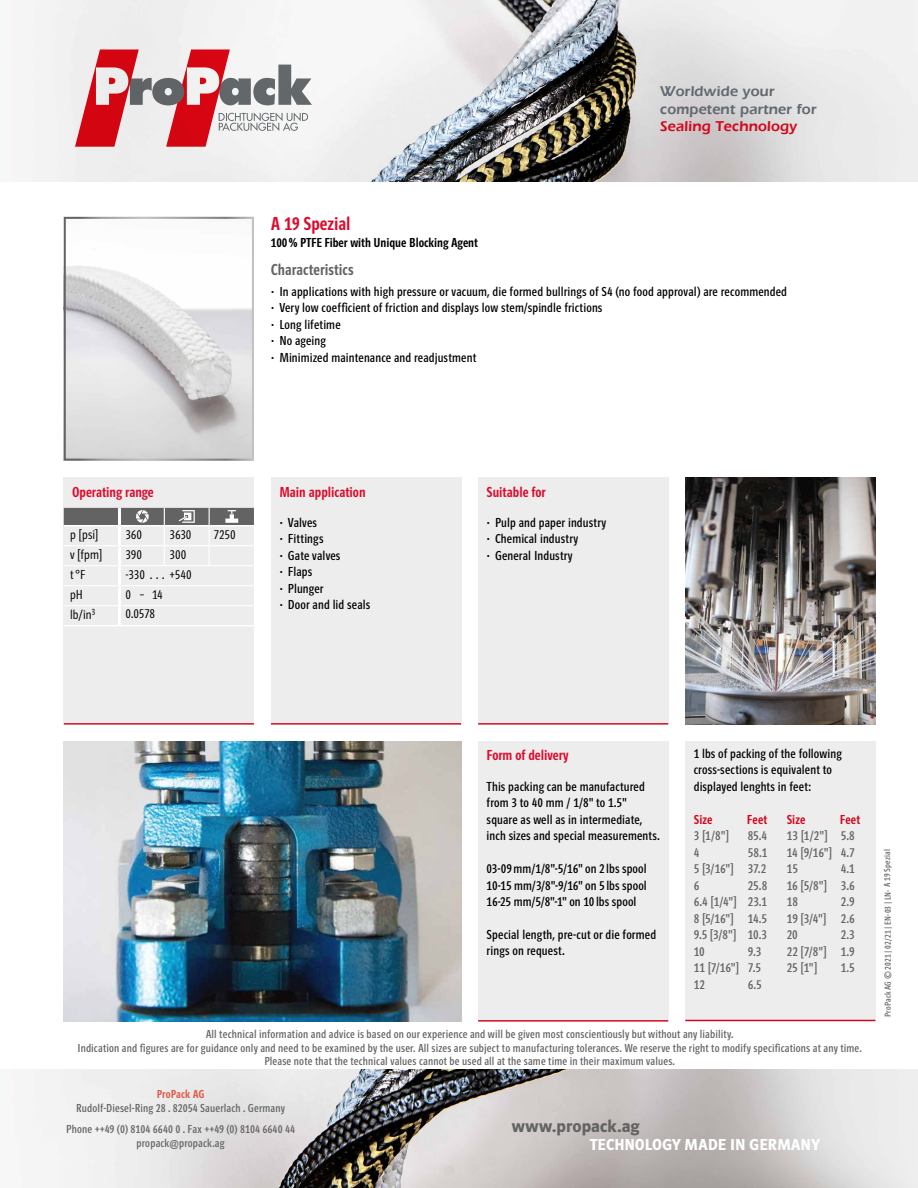
<style>
.page{position:relative;width:918px;height:1188px;background:#fff}
.page>*{position:absolute;margin:0;border:0;box-sizing:border-box;transform-origin:0 0}
.t1{font:19.5px "Polo Eng R Krftg";color:#de0a2c}
.t2{font:18px "Polo 11 K Hfett";letter-spacing:.005em;color:#646363}
.t3{font:16.5px "Polo 11 K Hfett";letter-spacing:.005em;color:#fff}
.t4{font:16.5px "Polo Eng R Krftg";letter-spacing:.005em;color:#646363}
.t5{font:15px "Polo Eng R Krftg";color:#de0a2c}
.t6{font:14.7px/17.5px "Erie Black Plain";color:#626972}
.t7{font:14.7px "Erie Black Plain";color:#d2091e}
.t8{font:13.5px/16.5px "Polo Eng R Buch";letter-spacing:.01em;color:#000}
.t9{font:13.5px/16.5px "Polo Eng R Buch";letter-spacing:.01em;color:#646363;text-align:justify}
.t10{font:13.5px/20px "Polo Eng R Leicht";letter-spacing:.01em;color:#000}
.t11{font:13.5px "Polo Eng R Krftg";color:#000}
.t12{font:13.5px "Polo Eng R Krftg";letter-spacing:.015em;color:#d2091e}
.t13{font:12px/13.5px "Polo Eng R Buch";letter-spacing:.015em;color:#646363;text-align:center}
.t14{font:12px "Polo Eng R Krftg";letter-spacing:.015em;color:#de5948}
.t15{font:9px "Polo Eng R Buch";letter-spacing:.02em;color:#646363}
.s1{font-family:"Helvetica Neue";font-weight:500}
</style>
<div class="page">
<img style="left:0;top:1070px;width:918px;height:118px">
<img style="left:0;top:0;width:918px;height:182px">
<svg style="left:75px;top:50px;width:237px;height:97px"></svg>
<div style="left:64px;top:477px;width:190px;height:246px;background:#ededed"></div>
<div style="left:271px;top:477px;width:190px;height:246px;background:#ededed"></div>
<div style="left:478px;top:477px;width:190px;height:246px;background:#ededed"></div>
<div style="left:478px;top:742px;width:190px;height:278px;background:#ededed"></div>
<hr style="left:64px;top:723px;width:190px;height:2px;background:#d2091e">
<hr style="left:478px;top:723px;width:190px;height:2px;background:#d2091e">
<hr style="left:478px;top:1020px;width:190px;height:2px;background:#d2091e">
<hr style="left:271px;top:723px;width:190px;height:2px;background:#d2091e">
<div style="left:685px;top:741px;width:190px;height:278px;background:#ededed"></div>
<hr style="left:685px;top:1020px;width:190px;height:1px;background:#d2091e">
<svg style="left:64px;top:508px;width:190px;height:118px"></svg>
<img style="left:685px;top:477px;width:190px;height:248px">
<img style="left:67px;top:266px;width:184px;height:192px">
<div style="left:64px;top:217px;width:190px;height:244px;border:2px solid #fff"></div>
<img style="left:64px;top:741px;width:397px;height:281px">
<h1 class="t1" style="left:271px;top:213px;width:81px">A 19 Spezial</h1>
<p class="t11" style="left:271px;top:235px;width:209px">100% PTFE Fiber with Unique Blocking Agent</p>
<p class="t4" style="left:271px;top:261px;width:84px">Characteristics</p>
<p class="t6" style="left:660px;top:82px;width:158px">Worldwide your competent partner for</p>
<p class="t7" style="left:660px;top:118px;width:139px">Sealing Technology</p>
<p class="t8" style="left:271px;top:283px;width:518px"><span class="s1">∙</span> In applications with high pressure or vacuum, die formed bullrings of S4 (no food approval) are recommended <span class="s1">∙</span> Very low coefficient of friction and displays low stem/spindle frictions<br><span class="s1">∙</span> Long lifetime<br><span class="s1">∙</span> No ageing<br><span class="s1">∙</span> Minimized maintenance and readjustment</p>
<p class="t5" style="left:72px;top:484px;width:83px">Operating range</p>
<p class="t5" style="left:279px;top:484px;width:88px">Main application</p>
<p class="t5" style="left:487px;top:484px;width:61px">Suitable for</p>
<p class="t10" style="left:70px;top:525px;width:33px">p [psi] v [fpm] t°F</p>
<p class="t10" style="left:125px;top:525px;width:18px">360</p>
<p class="t10" style="left:170px;top:525px;width:23px">3630</p>
<p class="t10" style="left:214px;top:525px;width:23px">7250</p>
<p class="t10" style="left:125px;top:545px;width:18px">390</p>
<p class="t10" style="left:170px;top:545px;width:18px">300</p>
<p class="t10" style="left:125px;top:565px;width:68px">-330 … +540</p>
<p class="t10" style="left:70px;top:585px;width:14px">pH</p>
<p class="t10" style="left:140px;top:585px;width:6px">–</p>
<p class="t10" style="left:70px;top:605px;width:27px">lb/in<sup>3</sup></p>
<p class="t10" style="left:125px;top:585px;width:7px">0</p>
<p class="t10" style="left:152px;top:585px;width:12px">14</p>
<p class="t10" style="left:125px;top:604px;width:31px">0.0578</p>
<p class="t8" style="left:279px;top:514px;width:92px"><span class="s1">∙</span> Valves<br><span class="s1">∙</span> Fittings<br><span class="s1">∙</span> Gate valves<br><span class="s1">∙</span> Flaps<br><span class="s1">∙</span> Plunger<br><span class="s1">∙</span> Door and lid seals</p>
<p class="t8" style="left:487px;top:514px;width:121px"><span class="s1">∙</span> Pulp and paper industry <span class="s1">∙</span> Chemical industry<br><span class="s1">∙</span> General Industry</p>
<p class="t5" style="left:487px;top:747px;width:83px">Form of delivery</p>
<p class="t8" style="left:487px;top:778px;width:175px">This packing can be manufactured from 3 to 40 mm / 1/8" to 1.5" square as well as in intermediate, inch sizes and special measurements.</p>
<p class="t8" style="left:487px;top:861px;width:162px;text-align:justify">03-09mm/1/8"-5/16" on 2 lbs spool 10-15 mm/3/8"-9/16" on 5 lbs spool 16-25 mm/5/8"-1" on 10 lbs spool</p>
<p class="t8" style="left:487px;top:927px;width:171px">Special length, pre-cut or die formed rings on request.</p>
<p class="t8" style="left:694px;top:745px;width:150px">1 lbs of packing of the following cross-sections is equivalent to displayed lenghts in feet:</p>
<p class="t12" style="left:694px;top:812px;width:20px">Size</p>
<p class="t12" style="left:747px;top:812px;width:22px">Feet</p>
<p class="t12" style="left:787px;top:812px;width:20px">Size</p>
<p class="t12" style="left:840px;top:812px;width:22px">Feet</p>
<p class="t9" style="left:694px;top:828px;width:37px">3 [1/8"]</p>
<p class="t9" style="left:748px;top:828px;width:21px">85.4</p>
<p class="t9" style="left:694px;top:844px;width:7px">4</p>
<p class="t9" style="left:694px;top:844px;width:75px;text-indent:54px">58.1<br>5 [3/16"] 37.2<br>6</p>
<p class="t9" style="left:694px;top:877px;width:75px;text-indent:54px">25.8<br>6.4 [1/4"] 23.1<br>8 [5/16"] 14.5<br>9.5 [3/8"] 10.3<br>10</p>
<p class="t9" style="left:694px;top:943px;width:69px;text-indent:54px">9.3<br>11 [7/16"] 7.5<br>12</p>
<p class="t9" style="left:748px;top:976px;width:15px">6.5</p>
<p class="t9" style="left:787px;top:828px;width:69px">13 [1/2"] 5.8<br>14 [9/16"] 4.7<br>15</p>
<p class="t9" style="left:787px;top:861px;width:69px;text-indent:54px">4.1<br>16 [5/8"] 3.6<br>18</p>
<p class="t9" style="left:787px;top:894px;width:69px;text-indent:54px">2.9<br>19 [3/4"] 2.6<br>20</p>
<p class="t9" style="left:787px;top:927px;width:69px;text-indent:54px">2.3<br>22 [7/8"] 1.9<br>25 [1"]</p>
<p class="t9" style="left:841px;top:960px;width:15px">1.5</p>
<p class="t13" style="left:78px;top:1028px;width:786px">All technical information and advice is based on our experience and will be given most conscientiously but without any liability.<br>Indication and figures are for guidance only and need to be examined by the user. All sizes are subject to manufacturing tolerances. We reserve the right to modify specifications at any time.<br>Please note that the technical values cannot be used all at the same time in their maximum values.</p>
<p class="t14" style="left:157px;top:1087px;width:49px">ProPack AG</p>
<p class="t13" style="left:66px;top:1098px;width:230px;line-height:21px">Rudolf-Diesel-Ring 28 . 82054 Sauerlach . Germany<br>Phone ++49 (0) 8104 6640 0 . Fax ++49 (0) 8104 6640 44</p>
<p class="t13" style="left:137px;top:1137px;width:90px">propack@propack.ag</p>
<h2 class="t2" style="left:512px;top:1117px;width:130px">www.propack.ag</h2>
<p class="t3" style="left:590px;top:1136px;width:232px">TECHNOLOGY MADE IN GERMANY</p>
<p class="t15" style="left:883px;top:1017px;width:170px;rotate:-90deg">ProPack AG © 2021 | 02/21 | EN-03 | LN- A 19 Spezial</p>
</div>
